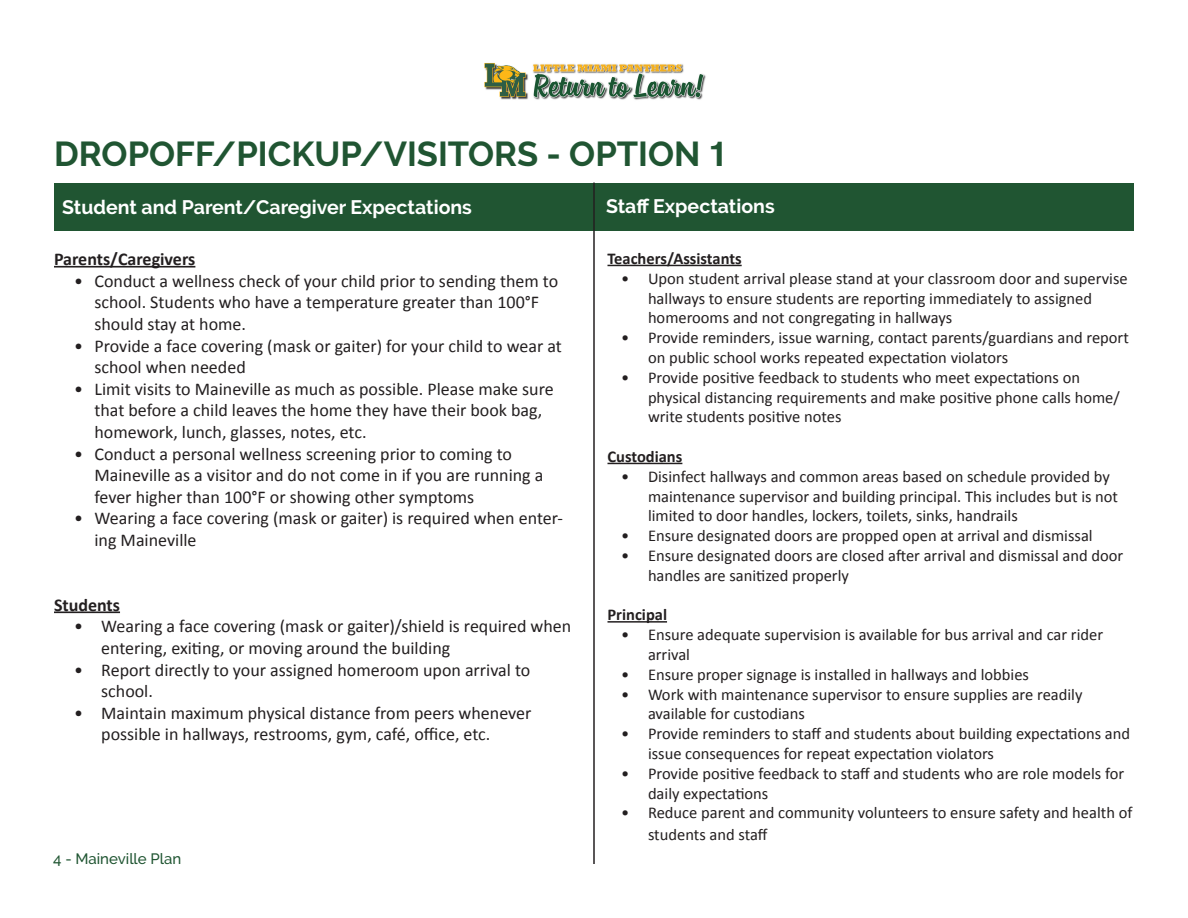
<style>
.page{position:relative;width:1188px;height:918px;background:#fff}
.page>*{position:absolute;margin:0;border:0;box-sizing:border-box;transform-origin:0 0}
.t1{font:700 34.5px "Raleway";color:#205532}
.t2{font:700 19.5px "Raleway";color:#fff}
.t3{font:18px/21.6px "Calibri";color:#231f20}
.t4{font:700 18px "Calibri";color:#231f20}
.t5{font:16.5px/19.8px "Calibri";color:#231f20}
.t6{font:700 16.5px "Calibri";color:#231f20}
.t7{font:500 15px "Raleway";color:#205532}
.s1{font-family:"Helvetica"}
</style>
<div class="page">
<img style="left:484px;top:63px;width:222px;height:37px">
<div style="left:54px;top:183px;width:1080px;height:48px;background:#205532"></div>
<hr style="left:593px;top:183px;width:2px;height:681px;background:#231f20">
<hr style="left:54px;top:266px;width:141px;height:2px;background:#231f20">
<hr style="left:54px;top:611px;width:66px;height:2px;background:#231f20">
<hr style="left:608px;top:265px;width:134px;height:1px;background:#231f20">
<hr style="left:608px;top:463px;width:74px;height:1px;background:#231f20">
<hr style="left:608px;top:621px;width:59px;height:2px;background:#231f20">
<p class="t1" style="left:54px;top:134px;width:675px">DROPOFF/PICKUP/VISITORS - OPTION <span class="s1">1</span></p>
<p class="t2" style="left:62px;top:196px;width:411px">Student and Parent/Caregiver Expectations</p>
<p class="t2" style="left:606px;top:195px;width:170px">Staff Expectations</p>
<p class="t4" style="left:54px;top:248px;width:143px">Parents/Caregivers</p>
<p class="t3" style="left:94px;top:270px;width:465px;text-indent:-20px">• Conduct a wellness check of your child prior to sending them to school. Students who have a temperature greater than 100°F should stay at home.</p>
<p class="t3" style="left:94px;top:335px;width:469px;text-indent:-20px">• Provide a face covering (mask or gaiter) for your child to wear at school when needed</p>
<p class="t3" style="left:94px;top:378px;width:461px;text-indent:-20px">• Limit visits to Maineville as much as possible. Please make sure that before a child leaves the home they have their book bag, homework, lunch, glasses, notes, etc.</p>
<p class="t3" style="left:94px;top:443px;width:450px;text-indent:-20px">• Conduct a personal wellness screening prior to coming to<br>Maineville as a visitor and do not come in if you are running a fever higher than 100°F or showing other symptoms</p>
<p class="t3" style="left:94px;top:508px;width:470px;text-indent:-20px">• Wearing a face covering (mask or gaiter) is required when enter&shy;ing Maineville</p>
<p class="t6" style="left:608px;top:248px;width:136px">Teachers/Assistants</p>
<p class="t5" style="left:648px;top:268px;width:481px;text-indent:-27px">• Upon student arrival please stand at your classroom door and supervise hallways to ensure students are reporting immediately to assigned homerooms and not congregating in hallways</p>
<p class="t5" style="left:648px;top:328px;width:482px;text-indent:-27px">• Provide reminders, issue warning, contact parents/guardians and report on public school works repeated expectation violators</p>
<p class="t5" style="left:648px;top:367px;width:473px;text-indent:-27px">• Provide positive feedback to students who meet expectations on physical distancing requirements and make positive phone calls home/ write students positive notes</p>
<p class="t6" style="left:608px;top:446px;width:76px">Custodians</p>
<p class="t5" style="left:648px;top:466px;width:472px;text-indent:-27px">• Disinfect hallways and common areas based on schedule provided by maintenance supervisor and building principal. This includes but is not limited to door handles, lockers, toilets, sinks, handrails</p>
<p class="t5" style="left:621px;top:526px;width:473px">• Ensure designated doors are propped open at arrival and dismissal</p>
<p class="t5" style="left:648px;top:546px;width:477px;text-indent:-27px">• Ensure designated doors are closed after arrival and dismissal and door handles are sanitized properly</p>
<p class="t6" style="left:608px;top:604px;width:61px">Principal</p>
<p class="t5" style="left:648px;top:625px;width:457px;text-indent:-27px">• Ensure adequate supervision is available for bus arrival and car rider arrival</p>
<p class="t5" style="left:621px;top:664px;width:410px">• Ensure proper signage is installed in hallways and lobbies</p>
<p class="t5" style="left:648px;top:684px;width:436px;text-indent:-27px">• Work with maintenance supervisor to ensure supplies are readily available for custodians</p>
<p class="t5" style="left:648px;top:724px;width:484px;text-indent:-27px">• Provide reminders to staff and students about building expectations and issue consequences for repeat expectation violators</p>
<p class="t5" style="left:648px;top:763px;width:478px;text-indent:-27px">• Provide positive feedback to staff and students who are role models for daily expectations</p>
<p class="t5" style="left:648px;top:802px;width:486px;line-height:21.6px;text-indent:-27px">• Reduce parent and community volunteers to ensure safety and health of students and staff</p>
<p class="t4" style="left:54px;top:593px;width:68px">Students</p>
<p class="t3" style="left:101px;top:616px;width:472px;text-indent:-27px">• Wearing a face covering (mask or gaiter)/shield is required when entering, exiting, or moving around the building</p>
<p class="t3" style="left:101px;top:659px;width:431px;text-indent:-27px">• Report directly to your assigned homeroom upon arrival to school.</p>
<p class="t3" style="left:101px;top:702px;width:432px;text-indent:-27px">• Maintain maximum physical distance from peers whenever possible in hallways, restrooms, gym, café, office, etc.</p>
<p class="t7" style="left:53px;top:850px;width:130px">4 - Maineville Plan</p>
</div>
